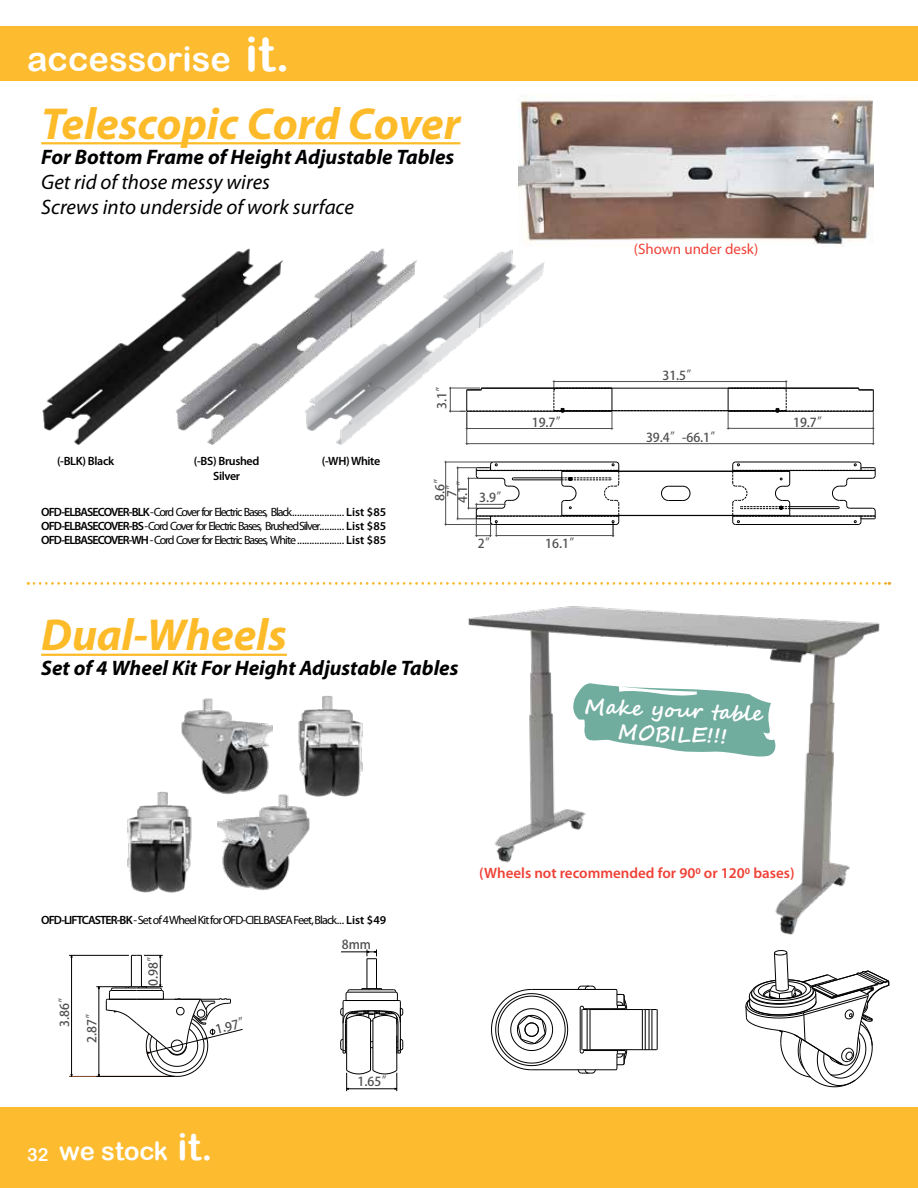
<style>
.page{position:relative;width:918px;height:1188px;background:#fff}
.page>*{position:absolute;margin:0;border:0;box-sizing:border-box;transform-origin:0 0}
.t1{font:italic 700 45px "Myriad Pro";color:#fdbb2a}
.t2{font:34.5px "Arial Rounded MT Bold";color:#fff}
.t3{font:25.5px "Arial Rounded MT Bold";color:#fff}
.t4{font:italic 700 21px "Myriad Pro";color:#000101}
.t5{font:italic 21px/25.2px "Myriad Pro";color:#000101}
.t6{font:700 21px/24px "Segoe Script";color:#fff;text-align:center}
.t7{font:600 15px "Myriad Pro";color:#ef4136}
.t8{font:15px "Myriad Pro";color:#ef4136}
.t9{font:12.3px "Ping Fang SC Medium";color:#4f4f51}
.t10{font:12px/14.4px "Myriad Pro";letter-spacing:-.1em;color:#000;text-align:justify}
.t11{font:12px "Myriad Pro";letter-spacing:-.075em;color:#000}
.t12{font:600 12px/14.4px "Myriad Pro";letter-spacing:-.03em;color:#000;text-align:center}
.s1{font-size:48px}
.s2{font-weight:600}
.s3{font-size:18px}
.s4{font-size:37.5px}
</style>
<div class="page">
<div style="left:0;top:1107px;width:918px;height:81px;background:#fdbb30"></div>
<div style="left:0;top:26px;width:917px;height:55px;background:#fdbb30"></div>
<img style="left:468px;top:606px;width:412px;height:329px">
<hr style="left:41px;top:142px;width:419px;height:2px;background:#fdbb2a">
<hr style="left:41px;top:654px;width:246px;height:2px;background:#fdbb2a">
<hr style="left:69px;top:1076px;width:106px;height:1px;background:#764428">
<hr style="left:69px;top:955px;width:60px;height:1px;background:#000100">
<hr style="left:96px;top:1076px;width:79px;height:1px;background:#000100">
<hr style="left:96px;top:986px;width:30px;height:1px;background:#000100">
<hr style="left:131px;top:955px;width:1px;height:32px;background:#000100">
<hr style="left:141px;top:955px;width:1px;height:32px;background:#000100">
<hr style="left:71px;top:955px;width:1px;height:121px;background:#000100">
<svg style="left:131px;top:954px;width:32px;height:4px"></svg>
<hr style="left:160px;top:955px;width:1px;height:32px;background:#000100">
<svg style="left:98px;top:984px;width:145px;height:93px"></svg>
<hr style="left:376px;top:959px;width:1px;height:30px;background:#000100">
<hr style="left:366px;top:959px;width:1px;height:30px;background:#000100">
<svg style="left:340px;top:988px;width:64px;height:103px"></svg>
<hr style="left:347px;top:1089px;width:50px;height:1px;background:#000100">
<svg style="left:365px;top:949px;width:12px;height:10px"></svg>
<hr style="left:341px;top:952px;width:36px;height:1px;background:#000100">
<hr style="left:584px;top:1050px;width:34px;height:1px;background:#000100">
<hr style="left:580px;top:1008px;width:1px;height:43px;background:#000100">
<hr style="left:584px;top:1008px;width:34px;height:1px;background:#000100">
<hr style="left:532px;top:989px;width:84px;height:1px;background:#000100">
<hr style="left:532px;top:1069px;width:84px;height:1px;background:#000100">
<svg style="left:491px;top:989px;width:78px;height:82px"></svg>
<hr style="left:590px;top:1009px;width:53px;height:1px;background:#000100">
<svg style="left:579px;top:1005px;width:11px;height:6px"></svg>
<svg style="left:642px;top:1009px;width:16px;height:2px"></svg>
<hr style="left:581px;top:1010px;width:1px;height:39px;background:#000100">
<hr style="left:587px;top:1010px;width:1px;height:39px;background:#000100">
<hr style="left:590px;top:1010px;width:1px;height:39px;background:#000100">
<hr style="left:642px;top:1010px;width:1px;height:39px;background:#000100">
<hr style="left:645px;top:1010px;width:1px;height:39px;background:#000100">
<hr style="left:649px;top:1010px;width:1px;height:39px;background:#000100">
<hr style="left:651px;top:1010px;width:1px;height:39px;background:#000100">
<hr style="left:657px;top:1010px;width:1px;height:39px;background:#000100">
<svg style="left:579px;top:1048px;width:11px;height:6px"></svg>
<hr style="left:590px;top:1049px;width:53px;height:1px;background:#000100">
<svg style="left:642px;top:1048px;width:16px;height:3px"></svg>
<svg style="left:577px;top:1069px;width:19px;height:5px"></svg>
<svg style="left:577px;top:985px;width:19px;height:4px"></svg>
<svg style="left:614px;top:1049px;width:14px;height:22px"></svg>
<svg style="left:614px;top:988px;width:14px;height:21px"></svg>
<svg style="left:745px;top:950px;width:145px;height:138px"></svg>
<img style="left:181px;top:698px;width:92px;height:94px">
<img style="left:298px;top:696px;width:65px;height:100px">
<img style="left:218px;top:792px;width:92px;height:99px">
<img style="left:127px;top:792px;width:65px;height:100px">
<img style="left:519px;top:95px;width:354px;height:151px">
<hr style="left:445px;top:524px;width:47px;height:1px;background:#4f4f51">
<hr style="left:445px;top:462px;width:47px;height:1px;background:#4f4f51">
<hr style="left:565px;top:471px;width:222px;height:1px;background:#000100">
<hr style="left:565px;top:515px;width:222px;height:1px;background:#000100">
<svg style="left:661px;top:485px;width:30px;height:16px"></svg>
<svg style="left:732px;top:461px;width:144px;height:64px"></svg>
<svg style="left:457px;top:461px;width:163px;height:76px"></svg>
<hr style="left:445px;top:462px;width:1px;height:63px;background:#4f4f51">
<hr style="left:873px;top:412px;width:1px;height:33px;background:#4f4f51">
<svg style="left:545px;top:380px;width:330px;height:50px"></svg>
<hr style="left:467px;top:443px;width:406px;height:1px;background:#4f4f51">
<div style="left:27px;top:580px;width:864px;height:6px;background:#000;opacity:.75"></div>
<img style="left:42px;top:308px;width:133px;height:137px">
<img style="left:175px;top:249px;width:130px;height:196px">
<img style="left:305px;top:249px;width:240px;height:196px">
<svg style="left:570px;top:682px;width:208px;height:76px"></svg>
<h2 class="t2" style="left:27px;top:39px;width:265px">accessorise <span class="s1">it.</span></h2>
<h1 class="t1" style="left:41px;top:94px;width:421px">Telescopic Cord Cover</h1>
<h3 class="t4" style="left:41px;top:143px;width:415px">For Bottom Frame of Height Adjustable Tables</h3>
<h3 class="t5" style="left:41px;top:169px;width:314px">Get rid of those messy wires<br>Screws into underside of work surface</h3>
<p class="t8" style="left:634px;top:240px;width:126px">(Shown under desk)</p>
<p class="t12" style="left:57px;top:454px;width:59px">(-BLK) Black</p>
<p class="t12" style="left:194px;top:454px;width:67px">(-BS) Brushed<br>Silver</p>
<p class="t12" style="left:322px;top:454px;width:60px">(-WH) White</p>
<p class="t10" style="left:41px;top:504px;width:346px"><span class="s2">OFD-ELBASECOVER-BLK</span> - Cord Cover for Electric Bases, Black..................... <span class="s2">List $85<br>OFD-ELBASECOVER-BS</span> - Cord Cover for Electric Bases, Brushed Silver.......... <span class="s2">List $85<br>OFD-ELBASECOVER-WH</span> - Cord Cover for Electric Bases, White................... <span class="s2">List $85</span></p>
<p class="t9" style="left:435px;top:409px;width:31px;rotate:-90deg">3.1”</p>
<p class="t9" style="left:662px;top:368px;width:38px">31.5”</p>
<p class="t9" style="left:532px;top:415px;width:38px">19.7”</p>
<p class="t9" style="left:793px;top:415px;width:38px">19.7”</p>
<p class="t9" style="left:646px;top:431px;width:78px">39.4”-66.1”</p>
<p class="t9" style="left:433px;top:501px;width:31px;rotate:-90deg">8.6”</p>
<p class="t9" style="left:455px;top:503px;width:31px;rotate:-90deg">4.1”</p>
<p class="t9" style="left:445px;top:497px;width:21px;rotate:-90deg">7”</p>
<p class="t9" style="left:479px;top:490px;width:31px">3.9”</p>
<p class="t9" style="left:478px;top:537px;width:21px">2”</p>
<p class="t9" style="left:545px;top:536px;width:38px">16.1”</p>
<h1 class="t1" style="left:41px;top:606px;width:247px">Dual-Wheels</h1>
<h3 class="t4" style="left:41px;top:655px;width:419px">Set of 4 Wheel Kit For Height Adjustable Tables</h3>
<h3 class="t6" style="left:585px;top:694px;width:180px;rotate:3deg">Make your table<br>MOBILE!!!</h3>
<p class="t11" style="left:41px;top:913px;width:346px"><span class="s2">OFD-LIFTCASTER-BK</span> - Set of 4 Wheel Kit for OFD-CIELBASEA Feet, Black... <span class="s2">List $49</span></p>
<p class="t9" style="left:57px;top:1027px;width:38px;rotate:-90deg">3.86”</p>
<p class="t9" style="left:84px;top:1043px;width:38px;rotate:-90deg">2.87”</p>
<p class="t9" style="left:146px;top:986px;width:38px;rotate:-90deg">0.98”</p>
<p class="t9" style="left:214px;top:1023px;width:38px;rotate:-14deg">1.97”</p>
<h3 class="t3" style="left:27px;top:1136px;width:187px"><span class="s3">32</span> we stock <span class="s4">it.</span></h3>
<p class="t9" style="left:342px;top:938px;width:31px">8mm</p>
<p class="t9" style="left:358px;top:1074px;width:38px">1.65”</p>
<p class="t7" style="left:479px;top:864px;width:317px">(Wheels not recommended for 900 or 1200 bases)</p>
</div>
